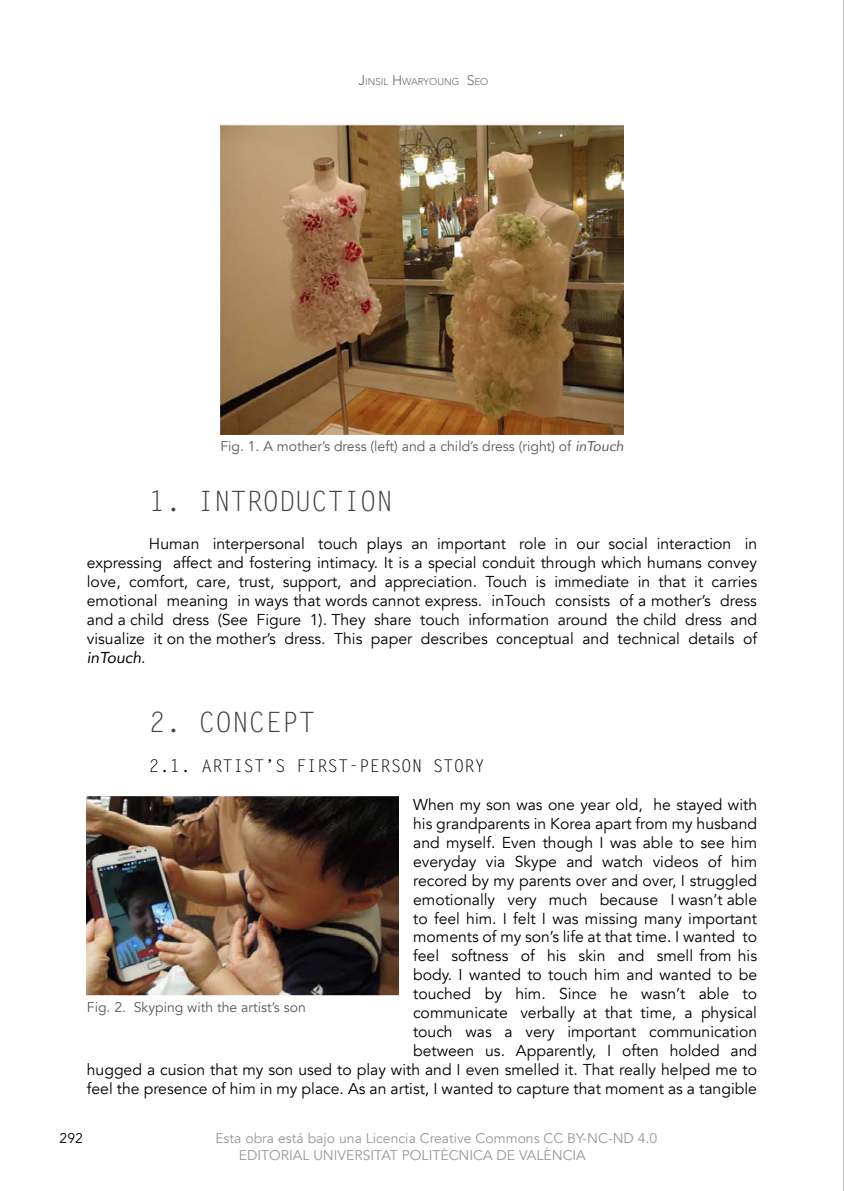
<style>
.page{position:relative;width:844px;height:1191px;background:#fff}
.page>*{position:absolute;margin:0;border:0;box-sizing:border-box;transform-origin:0 0}
.t1{font:28px "Letter Gothic Std";letter-spacing:-.02em;color:#404042}
.t2{font:17.5px "Letter Gothic Std";color:#000}
.t3{font:15.75px/18.9px "Avenir";color:#000;text-align:justify}
.t4{font:14px/16.8px "Avenir";color:#989898}
.t5{font:14px "Avenir";color:#595959}
.t6{font:14px "Avenir";color:#000}
.t7{font:300 9.8px "Avenir";color:#6c6c6c}
.s1{font-size:14px}
.s2{font-style:italic}
</style>
<div class="page">
<hr style="left:843px;top:0;width:1px;height:1191px;background:#595959">
<img style="left:220px;top:124px;width:403px;height:310px">
<img style="left:87px;top:797px;width:311px;height:198px">
<p class="t7" style="left:358px;top:76px;width:131px"><span class="s1">J</span>I NSI L <span class="s1">H</span>WARYOUNG <span class="s1">S</span>EO</p>
<p class="t5" style="left:220px;top:438px;width:404px">Fig. 1. A mother’s dress (left) and a child’s dress (right) of <span class="s2">inTouch</span></p>
<h1 class="t1" style="left:149px;top:485px;width:245px">1. INTRODUCTION</h1>
<p class="t3" style="left:87px;top:534px;width:671px;text-indent:62px">Human interpersonal touch plays an important role in our social interaction in expressing affect and fostering intimacy. It is a special conduit through which humans convey love, comfort, care, trust, support, and appreciation. Touch is immediate in that it carries emotional meaning in ways that words cannot express. inTouch consists of a mother’s dress and a child dress (See Figure 1). They share touch information around the child dress and visualize it on the mother’s dress. This paper describes conceptual and technical details of <span class="s2">inTouch</span>.</p>
<h1 class="t1" style="left:149px;top:706px;width:168px">2. CONCEPT</h1>
<p class="t2" style="left:149px;top:756px;width:338px">2.1. ARTIST’S FIRST-PERSON STORY</p>
<p class="t3" style="left:87px;top:795px;width:671px;text-align:right">When my son was one year old, he stayed with<br>his grandparents in Korea apart from my husband<br>and myself. Even though I was able to see him<br>everyday via Skype and watch videos of him<br>recored by my parents over and over, I struggled<br>emotionally very much because I wasn’t able<br>to feel him. I felt I was missing many important<br>moments of my son’s life at that time. I wanted to<br>feel softness of his skin and smell from his<br>body. I wanted to touch him and wanted to be<br>touched by him. Since he wasn’t able to<br>communicate verbally at that time, a physical<br>touch was a very important communication<br>between us. Apparently, I often holded and<br>hugged a cusion that my son used to play with and I even smelled it. That really helped me to feel the presence of him in my place. As an artist, I wanted to capture that moment as a tangible</p>
<p class="t5" style="left:87px;top:999px;width:220px">Fig. 2. Skyping with the artist’s son</p>
<p class="t6" style="left:60px;top:1129px;width:25px">292</p>
<p class="t4" style="left:239px;top:1130px;width:420px;text-indent:-23px">Esta obra está bajo una Licencia Creative Commons CC BY-NC-ND 4.0<br>EDITORIAL UNIVERSITAT POLITÈCNICA DE VALÈNCIA</p>
</div>
